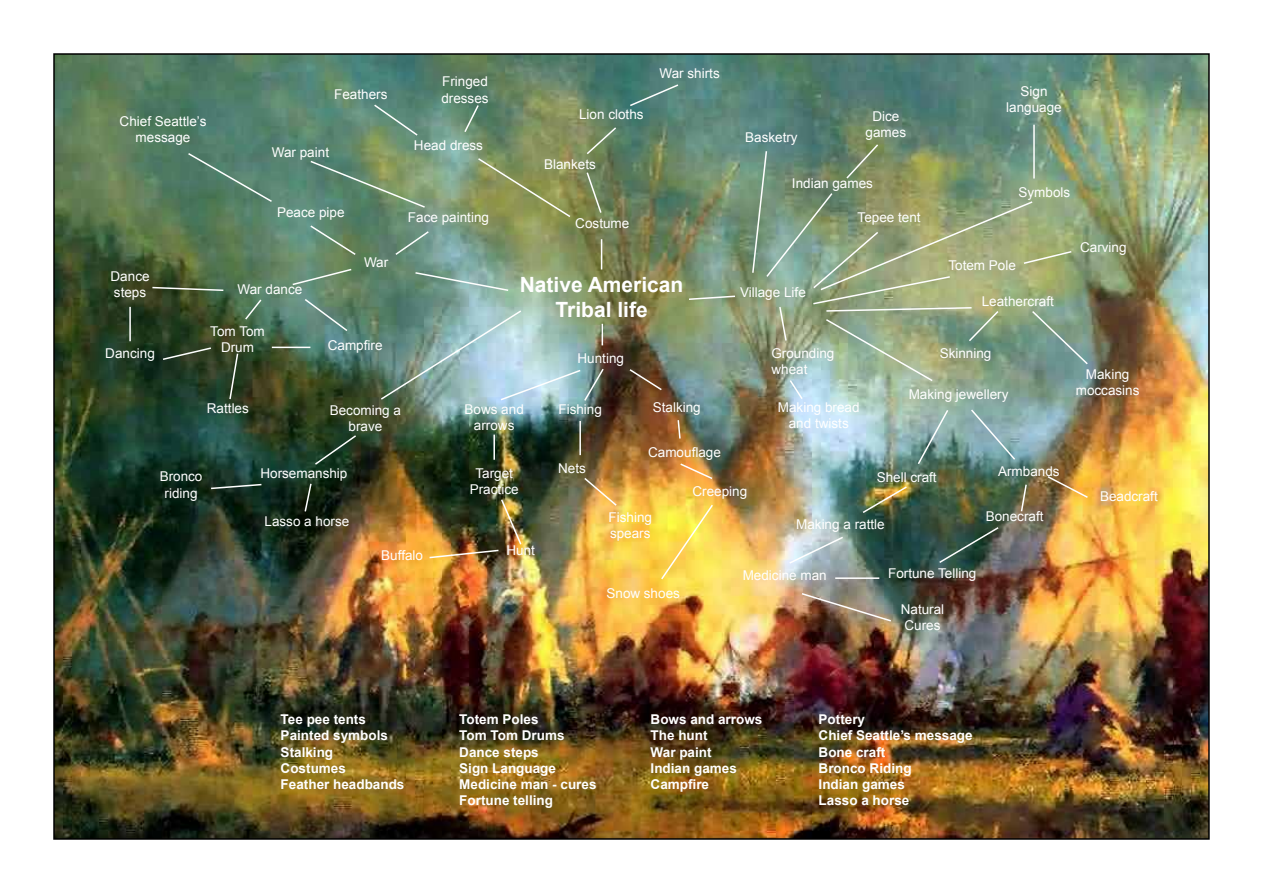
<style>
.page{position:relative;width:1263px;height:893px;background:#fff}
.page>*{position:absolute;margin:0;border:0;box-sizing:border-box;transform-origin:0 0}
.t1{font:700 21px/25.2px "Arial";color:#fff;text-align:center}
.t2{font:13.5px/16.2px "Arial";color:#fff;text-align:center}
.t3{font:700 13.5px/16.2px "Arial";color:#fff}
</style>
<div class="page">
<img style="left:56px;top:56px;width:1151px;height:781px">
<svg style="left:687px;top:295px;width:50px;height:6px"></svg>
<svg style="left:916px;top:408px;width:34px;height:58px;background:#80a09a"></svg>
<svg style="left:969px;top:408px;width:48px;height:53px;background:#88adb1"></svg>
<svg style="left:1046px;top:475px;width:43px;height:24px"></svg>
<svg style="left:1020px;top:483px;width:8px;height:30px"></svg>
<svg style="left:937px;top:526px;width:63px;height:38px;background:#3d554a"></svg>
<svg style="left:861px;top:485px;width:47px;height:29px"></svg>
<svg style="left:788px;top:535px;width:57px;height:30px;background:#c1ced4"></svg>
<img style="left:800px;top:592px;width:93px;height:31px">
<hr style="left:835px;top:577px;width:44px;height:2px;background:#fff">
<img style="left:751px;top:143px;width:338px;height:258px">
<hr style="left:1033px;top:125px;width:2px;height:54px;background:#fff">
<hr style="left:601px;top:239px;width:1px;height:30px;background:#fff">
<svg style="left:585px;top:171px;width:18px;height:43px"></svg>
<svg style="left:585px;top:126px;width:33px;height:30px"></svg>
<svg style="left:628px;top:83px;width:52px;height:24px"></svg>
<svg style="left:476px;top:157px;width:96px;height:62px;background:#8e9658"></svg>
<svg style="left:463px;top:103px;width:17px;height:31px"></svg>
<svg style="left:372px;top:103px;width:47px;height:34px;background:#67907b"></svg>
<svg style="left:414px;top:271px;width:96px;height:21px;background:#86aa9d"></svg>
<svg style="left:394px;top:230px;width:36px;height:26px"></svg>
<svg style="left:309px;top:159px;width:117px;height:50px;background:#6d8f6f"></svg>
<svg style="left:309px;top:224px;width:48px;height:32px;background:#6a8d6e"></svg>
<svg style="left:186px;top:152px;width:88px;height:51px;background:#56816d"></svg>
<svg style="left:291px;top:268px;width:62px;height:18px"></svg>
<svg style="left:151px;top:286px;width:74px;height:6px"></svg>
<hr style="left:129px;top:307px;width:2px;height:34px;background:#fff">
<svg style="left:244px;top:298px;width:19px;height:23px"></svg>
<svg style="left:161px;top:346px;width:52px;height:15px"></svg>
<svg style="left:228px;top:352px;width:11px;height:49px"></svg>
<hr style="left:272px;top:347px;width:38px;height:1px;background:#fff">
<svg style="left:303px;top:297px;width:46px;height:36px;background:#678c7d"></svg>
<svg style="left:313px;top:434px;width:45px;height:32px"></svg>
<svg style="left:209px;top:483px;width:54px;height:7px"></svg>
<svg style="left:303px;top:482px;width:10px;height:31px"></svg>
<img style="left:428px;top:498px;width:95px;height:61px">
<hr style="left:493px;top:435px;width:2px;height:25px;background:#fff">
<svg style="left:628px;top:368px;width:35px;height:24px"></svg>
<img style="left:379px;top:309px;width:226px;height:93px">
<hr style="left:579px;top:421px;width:2px;height:34px;background:#fff">
<svg style="left:583px;top:476px;width:35px;height:31px"></svg>
<svg style="left:677px;top:419px;width:5px;height:21px"></svg>
<svg style="left:679px;top:462px;width:35px;height:18px"></svg>
<svg style="left:660px;top:503px;width:54px;height:78px;background:#fbe155"></svg>
<p class="t2" style="left:120px;top:113px;width:88px">Chief Seattle’s message</p>
<p class="t2" style="left:111px;top:268px;width:41px;text-align:left">Dance steps</p>
<p class="t2" style="left:334px;top:86px;width:55px">Feathers</p>
<p class="t2" style="left:272px;top:144px;width:59px">War paint</p>
<p class="t2" style="left:277px;top:204px;width:69px">Peace pipe</p>
<p class="t2" style="left:238px;top:282px;width:66px">War dance</p>
<p class="t2" style="left:364px;top:254px;width:26px">War</p>
<p class="t2" style="left:105px;top:345px;width:51px">Dancing</p>
<p class="t2" style="left:210px;top:323px;width:56px">Tom Tom<br>Drum</p>
<p class="t2" style="left:207px;top:401px;width:44px">Rattles</p>
<p class="t2" style="left:328px;top:337px;width:56px">Campfire</p>
<p class="t2" style="left:330px;top:402px;width:73px">Becoming a brave</p>
<p class="t2" style="left:160px;top:469px;width:44px">Bronco riding</p>
<p class="t2" style="left:260px;top:466px;width:89px">Horsemanship</p>
<p class="t2" style="left:441px;top:74px;width:49px;text-align:left">Fringed dresses</p>
<p class="t2" style="left:414px;top:137px;width:71px">Head dress</p>
<p class="t2" style="left:408px;top:209px;width:83px">Face painting</p>
<p class="t2" style="left:579px;top:107px;width:66px">Lion cloths</p>
<p class="t2" style="left:544px;top:156px;width:53px">Blankets</p>
<p class="t2" style="left:659px;top:65px;width:62px">War shirts</p>
<p class="t2" style="left:575px;top:215px;width:56px">Costume</p>
<p class="t2" style="left:865px;top:109px;width:42px">Dice games</p>
<p class="t2" style="left:792px;top:176px;width:83px">Indian games</p>
<p class="t2" style="left:745px;top:129px;width:54px">Basketry</p>
<p class="t2" style="left:858px;top:210px;width:65px">Tepee tent</p>
<h1 class="t1" style="left:520px;top:273px;width:165px">Native American<br>Tribal life</h1>
<p class="t2" style="left:740px;top:285px;width:67px">Village Life</p>
<p class="t2" style="left:1006px;top:83px;width:57px">Sign language</p>
<p class="t2" style="left:1018px;top:184px;width:53px">Symbols</p>
<p class="t2" style="left:948px;top:257px;width:69px">Totem Pole</p>
<p class="t2" style="left:982px;top:293px;width:74px">Leathercraft</p>
<p class="t2" style="left:1080px;top:239px;width:48px">Carving</p>
<p class="t2" style="left:464px;top:402px;width:61px">Bows and arrows</p>
<p class="t2" style="left:470px;top:465px;width:50px">Target<br>Practice</p>
<p class="t2" style="left:577px;top:350px;width:48px">Hunting</p>
<p class="t2" style="left:558px;top:402px;width:45px">Fishing</p>
<p class="t2" style="left:653px;top:399px;width:50px">Stalking</p>
<p class="t2" style="left:648px;top:444px;width:74px">Camouflage</p>
<p class="t2" style="left:771px;top:345px;width:65px">Grounding</p>
<p class="t2" style="left:940px;top:345px;width:53px">Skinning</p>
<p class="t2" style="left:771px;top:361px;width:38px">wheat</p>
<p class="t2" style="left:778px;top:399px;width:83px">Making bread and twists</p>
<p class="t2" style="left:909px;top:386px;width:101px">Making jewellery</p>
<p class="t2" style="left:1076px;top:366px;width:65px">Making moccasins</p>
<p class="t2" style="left:558px;top:460px;width:29px">Nets</p>
<p class="t2" style="left:877px;top:469px;width:62px">Shell craft</p>
<p class="t2" style="left:998px;top:464px;width:63px">Armbands</p>
<p class="t2" style="left:692px;top:483px;width:56px">Creeping</p>
<p class="t2" style="left:1100px;top:488px;width:59px">Beadcraft</p>
<p class="t2" style="left:264px;top:513px;width:86px">Lasso a horse</p>
<p class="t2" style="left:381px;top:547px;width:43px">Buffalo</p>
<p class="t2" style="left:506px;top:542px;width:30px">Hunt</p>
<p class="t2" style="left:608px;top:509px;width:45px;text-align:left">Fishing spears</p>
<p class="t2" style="left:607px;top:585px;width:75px">Snow shoes</p>
<p class="t2" style="left:796px;top:517px;width:90px">Making a rattle</p>
<p class="t2" style="left:743px;top:567px;width:86px">Medicine man</p>
<p class="t2" style="left:888px;top:566px;width:90px">Fortune Telling</p>
<p class="t2" style="left:901px;top:601px;width:45px;text-align:left">Natural<br>Cures</p>
<p class="t2" style="left:986px;top:508px;width:59px">Bonecraft</p>
<p class="t3" style="left:281px;top:712px;width:125px">Tee pee tents<br>Painted symbols<br>Stalking<br>Costumes<br>Feather headbands</p>
<p class="t3" style="left:459px;top:712px;width:139px">Totem Poles<br>Tom Tom Drums<br>Dance steps<br>Sign Language<br>Medicine man - cures<br>Fortune telling</p>
<p class="t3" style="left:651px;top:712px;width:113px">Bows and arrows<br>The hunt<br>War paint<br>Indian games<br>Campfire</p>
<p class="t3" style="left:818px;top:712px;width:156px">Pottery<br>Chief Seattle’s message<br>Bone craft<br>Bronco Riding<br>Indian games<br>Lasso a horse</p>
</div>
